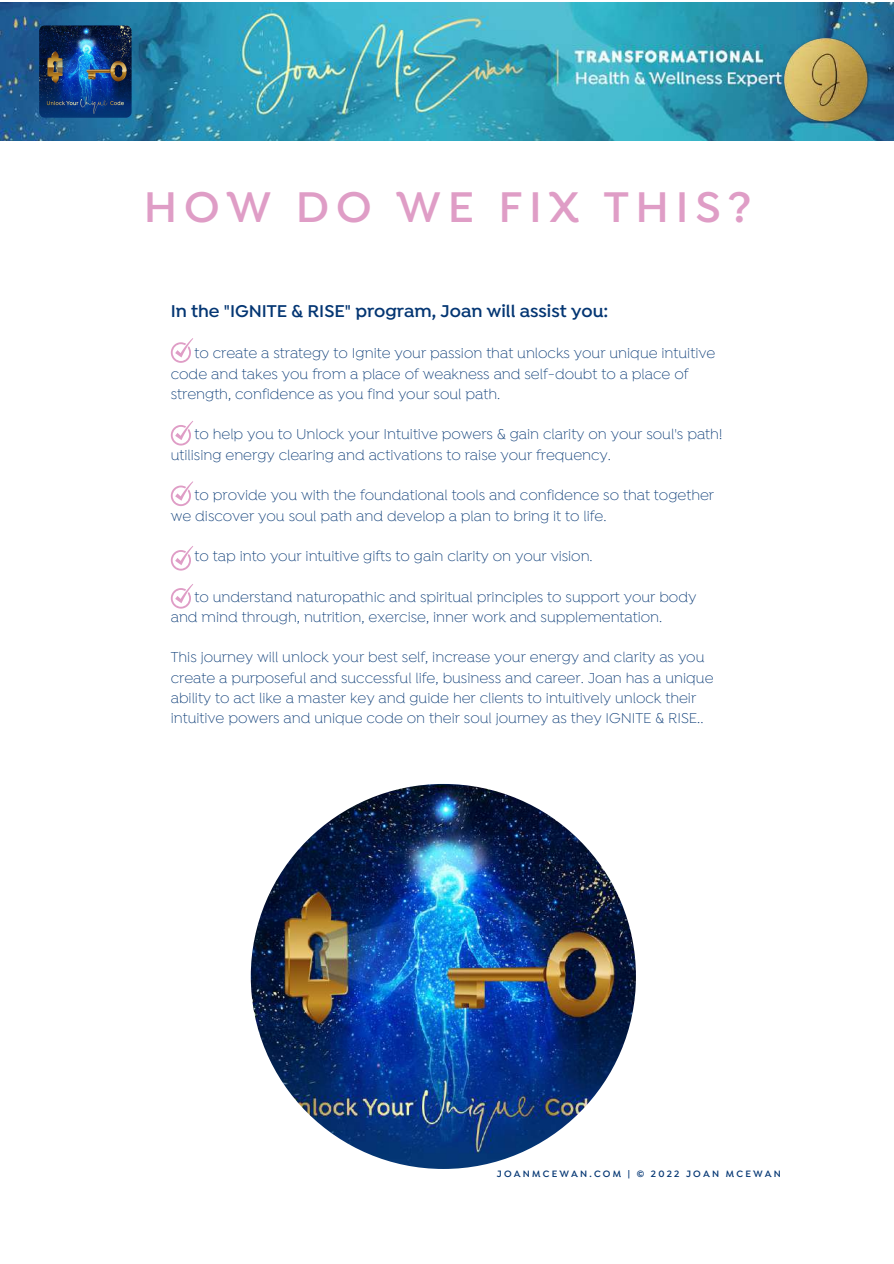
<style>
.page{position:relative;width:894px;height:1264px;background:#fff}
.page>*{position:absolute;margin:0;border:0;box-sizing:border-box;transform-origin:0 0}
.t1{font:600 45.75px "Isidora";letter-spacing:.15em;color:#df9dc6}
.t2{font:600 18.15px "Isidora";color:#043673}
.t3{font:300 15.15px/20.2px "Isidora";color:#043673}
.t4{font:600 9.75px "Isidora";letter-spacing:.22em;color:#043673}
</style>
<div class="page">
<svg style="left:171px;top:421px;width:22px;height:24px"></svg>
<svg style="left:171px;top:338px;width:22px;height:25px"></svg>
<svg style="left:171px;top:481px;width:22px;height:25px"></svg>
<svg style="left:171px;top:546px;width:22px;height:24px"></svg>
<svg style="left:171px;top:584px;width:22px;height:24px"></svg>
<img style="left:0;top:3px;width:893px;height:137px">
<img style="left:251px;top:784px;width:384px;height:384px;border-radius:50%">
<img style="left:782px;top:37px;width:88px;height:87px">
<img style="left:39px;top:25px;width:92px;height:93px;border-radius:6px">
<h1 class="t1" style="left:144px;top:183px;width:609px">HOW DO WE FIX THIS?</h1>
<p class="t2" style="left:171px;top:301px;width:439px">In the "IGNITE &amp; RISE" program, Joan will assist you:</p>
<p class="t3" style="left:171px;top:344px;width:546px;text-indent:24px">to create a strategy to Ignite your passion that unlocks your unique intuitive code and takes you from a place of weakness and self-doubt to a place of strength, confidence as you find your soul path.</p>
<p class="t3" style="left:171px;top:425px;width:552px;text-indent:24px">to help you to Unlock your Intuitive powers &amp; gain clarity on your soul's path! utilising energy clearing and activations to raise your frequency.</p>
<p class="t3" style="left:171px;top:486px;width:544px;text-indent:24px">to provide you with the foundational tools and confidence so that together we discover you soul path and develop a plan to bring it to life.</p>
<p class="t3" style="left:194px;top:547px;width:399px">to tap into your intuitive gifts to gain clarity on your vision.</p>
<p class="t3" style="left:171px;top:587px;width:527px;text-indent:24px">to understand naturopathic and spiritual principles to support your body and mind through, nutrition, exercise, inner work and supplementation.</p>
<p class="t3" style="left:171px;top:648px;width:544px">This journey will unlock your best self, increase your energy and clarity as you create a purposeful and successful life, business and career. Joan has a unique ability to act like a master key and guide her clients to intuitively unlock their intuitive powers and unique code on their soul journey as they IGNITE &amp; RISE..</p>
<p class="t4" style="left:496px;top:1168px;width:286px">JOANMCEWAN.COM | © 2022 JOAN MCEWAN</p>
</div>
